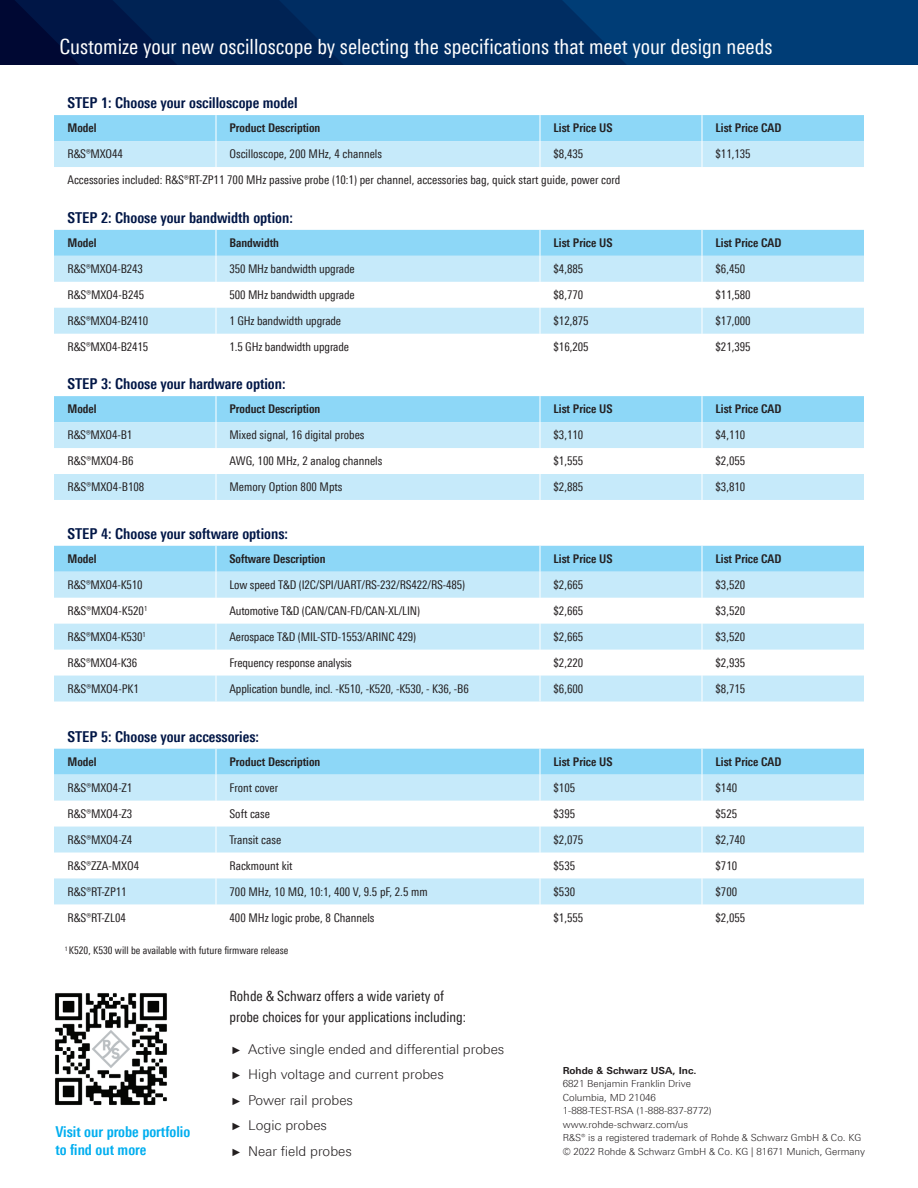
<style>
.page{position:relative;width:918px;height:1188px;background:#fff}
.page>*{position:absolute;margin:0;border:0;box-sizing:border-box;transform-origin:0 0}
.t1{font:21px "Linotype Univers 420 Cn";color:#fff}
.t2{font:700 15px "Linotype Univers 620 Cn";color:#001646}
.t3{font:700 15px/18px "Linotype Univers 620 Cn";color:#00aeef}
.t4{font:14.25px/21px "Linotype Univers 420 Cn";color:#231f20}
.t5{font:300 13.5px/25.5px "Linotype Univers 330";color:#231f20}
.t6{font:12px "Linotype Univers 420 Cn";color:#231f20}
.t7{font:700 12px "Linotype Univers 620 Cn";color:#231f20}
.t8{font:10.5px "Linotype Univers 420 Cn";color:#231f20}
.t9{font:300 9.75px/13.5px "Linotype Univers 330";color:#231f20}
.t10{font:700 9.75px "Linotype Univers 630";color:#231f20}
.s1{font-family:"Arial";font-weight:400;font-size:10.5px}
</style>
<div class="page">
<svg style="left:54px;top:115px;width:810px;height:52px"></svg>
<svg style="left:14px;top:0;width:98px;height:65px;fill:#001646"></svg>
<svg style="left:112px;top:0;width:167px;height:65px;fill:#002354"></svg>
<svg style="left:279px;top:0;width:639px;height:65px"></svg>
<svg style="left:54px;top:229px;width:810px;height:1px"></svg>
<svg style="left:54px;top:230px;width:810px;height:104px"></svg>
<svg style="left:54px;top:396px;width:810px;height:104px"></svg>
<svg style="left:54px;top:545px;width:810px;height:1px"></svg>
<svg style="left:54px;top:546px;width:810px;height:156px"></svg>
<svg style="left:54px;top:748px;width:810px;height:1px"></svg>
<svg style="left:54px;top:749px;width:810px;height:156px"></svg>
<img style="left:55px;top:993px;width:112px;height:112px">
<h1 class="t1" style="left:59px;top:34px;width:715px">Customize your new oscilloscope by selecting the specifications that meet your design needs</h1>
<p class="t2" style="left:68px;top:94px;width:232px">STEP 1: Choose your oscilloscope model</p>
<p class="t7" style="left:68px;top:121px;width:31px">Model</p>
<p class="t7" style="left:230px;top:121px;width:92px">Product Description</p>
<p class="t7" style="left:554px;top:121px;width:61px">List Price US</p>
<p class="t7" style="left:716px;top:121px;width:67px">List Price CAD</p>
<p class="t6" style="left:68px;top:147px;width:57px">R&amp;S®MXO44</p>
<p class="t6" style="left:230px;top:147px;width:154px">Oscilloscope, 200 MHz, 4 channels</p>
<p class="t6" style="left:554px;top:147px;width:31px">$8,435</p>
<p class="t6" style="left:716px;top:147px;width:37px">$11,135</p>
<p class="t6" style="left:68px;top:173px;width:554px">Accessories included: R&amp;S®RT-ZP11 700 MHz passive probe (10:1) per channel, accessories bag, quick start guide, power cord</p>
<p class="t2" style="left:68px;top:209px;width:227px">STEP 2: Choose your bandwidth option:</p>
<p class="t7" style="left:68px;top:236px;width:31px">Model</p>
<p class="t7" style="left:230px;top:236px;width:51px">Bandwidth</p>
<p class="t7" style="left:554px;top:236px;width:61px">List Price US</p>
<p class="t7" style="left:716px;top:236px;width:67px">List Price CAD</p>
<p class="t6" style="left:68px;top:262px;width:77px">R&amp;S®MXO4-B243</p>
<p class="t6" style="left:230px;top:262px;width:127px">350 MHz bandwidth upgrade</p>
<p class="t6" style="left:554px;top:262px;width:31px">$4,885</p>
<p class="t6" style="left:716px;top:262px;width:31px">$6,450</p>
<p class="t6" style="left:68px;top:288px;width:78px">R&amp;S®MXO4-B245</p>
<p class="t6" style="left:230px;top:288px;width:127px">500 MHz bandwidth upgrade</p>
<p class="t6" style="left:554px;top:288px;width:31px">$8,770</p>
<p class="t6" style="left:716px;top:288px;width:37px">$11,580</p>
<p class="t6" style="left:68px;top:314px;width:82px">R&amp;S®MXO4-B2410</p>
<p class="t6" style="left:230px;top:314px;width:113px">1 GHz bandwidth upgrade</p>
<p class="t6" style="left:554px;top:314px;width:37px">$12,875</p>
<p class="t6" style="left:716px;top:314px;width:37px">$17,000</p>
<p class="t6" style="left:68px;top:340px;width:82px">R&amp;S®MXO4-B2415</p>
<p class="t6" style="left:230px;top:340px;width:121px">1.5 GHz bandwidth upgrade</p>
<p class="t6" style="left:554px;top:340px;width:37px">$16,205</p>
<p class="t6" style="left:716px;top:340px;width:37px">$21,395</p>
<p class="t2" style="left:68px;top:375px;width:220px">STEP 3: Choose your hardware option:</p>
<p class="t7" style="left:68px;top:402px;width:31px">Model</p>
<p class="t7" style="left:230px;top:402px;width:92px">Product Description</p>
<p class="t7" style="left:554px;top:402px;width:61px">List Price US</p>
<p class="t7" style="left:716px;top:402px;width:67px">List Price CAD</p>
<p class="t6" style="left:68px;top:428px;width:66px">R&amp;S®MXO4-B1</p>
<p class="t6" style="left:230px;top:428px;width:137px">Mixed signal, 16 digital probes</p>
<p class="t6" style="left:554px;top:428px;width:31px">$3,110</p>
<p class="t6" style="left:716px;top:428px;width:31px">$4,110</p>
<p class="t6" style="left:68px;top:454px;width:68px">R&amp;S®MXO4-B6</p>
<p class="t6" style="left:230px;top:454px;width:154px">AWG, 100 MHz, 2 analog channels</p>
<p class="t6" style="left:554px;top:454px;width:31px">$1,555</p>
<p class="t6" style="left:716px;top:454px;width:31px">$2,055</p>
<p class="t6" style="left:68px;top:480px;width:78px">R&amp;S®MXO4-B108</p>
<p class="t6" style="left:230px;top:480px;width:115px">Memory Option 800 Mpts</p>
<p class="t6" style="left:554px;top:480px;width:31px">$2,885</p>
<p class="t6" style="left:716px;top:480px;width:31px">$3,810</p>
<p class="t2" style="left:68px;top:525px;width:222px">STEP 4: Choose your software options:</p>
<p class="t7" style="left:68px;top:552px;width:31px">Model</p>
<p class="t7" style="left:230px;top:552px;width:98px">Software Description</p>
<p class="t7" style="left:554px;top:552px;width:61px">List Price US</p>
<p class="t7" style="left:716px;top:552px;width:67px">List Price CAD</p>
<p class="t6" style="left:68px;top:578px;width:77px">R&amp;S®MXO4-K510</p>
<p class="t6" style="left:230px;top:578px;width:237px">Low speed T&amp;D (I2C/SPI/UART/RS-232/RS422/RS-485)</p>
<p class="t6" style="left:554px;top:578px;width:31px">$2,665</p>
<p class="t6" style="left:716px;top:578px;width:31px">$3,520</p>
<p class="t6" style="left:68px;top:604px;width:81px">R&amp;S®MXO4-K520<sup>1</sup></p>
<p class="t6" style="left:230px;top:604px;width:192px">Automotive T&amp;D (CAN/CAN-FD/CAN-XL/LIN)</p>
<p class="t6" style="left:554px;top:604px;width:31px">$2,665</p>
<p class="t6" style="left:716px;top:604px;width:31px">$3,520</p>
<p class="t6" style="left:68px;top:630px;width:80px">R&amp;S®MXO4-K530<sup>1</sup></p>
<p class="t6" style="left:230px;top:630px;width:188px">Aerospace T&amp;D (MIL-STD-1553/ARINC 429)</p>
<p class="t6" style="left:554px;top:630px;width:31px">$2,665</p>
<p class="t6" style="left:716px;top:630px;width:31px">$3,520</p>
<p class="t6" style="left:68px;top:656px;width:71px">R&amp;S®MXO4-K36</p>
<p class="t6" style="left:230px;top:656px;width:124px">Frequency response analysis</p>
<p class="t6" style="left:554px;top:656px;width:31px">$2,220</p>
<p class="t6" style="left:716px;top:656px;width:31px">$2,935</p>
<p class="t6" style="left:68px;top:682px;width:73px">R&amp;S®MXO4-PK1</p>
<p class="t6" style="left:230px;top:682px;width:241px">Application bundle, incl. -K510, -K520, -K530, - K36, -B6</p>
<p class="t6" style="left:554px;top:682px;width:31px">$6,600</p>
<p class="t6" style="left:716px;top:682px;width:31px">$8,715</p>
<p class="t2" style="left:68px;top:728px;width:193px">STEP 5: Choose your accessories:</p>
<p class="t7" style="left:68px;top:755px;width:31px">Model</p>
<p class="t7" style="left:230px;top:755px;width:92px">Product Description</p>
<p class="t7" style="left:554px;top:755px;width:61px">List Price US</p>
<p class="t7" style="left:716px;top:755px;width:67px">List Price CAD</p>
<p class="t6" style="left:68px;top:781px;width:66px">R&amp;S®MXO4-Z1</p>
<p class="t6" style="left:230px;top:781px;width:50px">Front cover</p>
<p class="t6" style="left:554px;top:781px;width:23px">$105</p>
<p class="t6" style="left:716px;top:781px;width:23px">$140</p>
<p class="t6" style="left:68px;top:807px;width:66px">R&amp;S®MXO4-Z3</p>
<p class="t6" style="left:230px;top:807px;width:42px">Soft case</p>
<p class="t6" style="left:554px;top:807px;width:23px">$395</p>
<p class="t6" style="left:716px;top:807px;width:23px">$525</p>
<p class="t6" style="left:68px;top:833px;width:66px">R&amp;S®MXO4-Z4</p>
<p class="t6" style="left:230px;top:833px;width:53px">Transit case</p>
<p class="t6" style="left:554px;top:833px;width:31px">$2,075</p>
<p class="t6" style="left:716px;top:833px;width:31px">$2,740</p>
<p class="t6" style="left:68px;top:859px;width:73px">R&amp;S®ZZA-MXO4</p>
<p class="t6" style="left:230px;top:859px;width:65px">Rackmount kit</p>
<p class="t6" style="left:554px;top:859px;width:23px">$535</p>
<p class="t6" style="left:716px;top:859px;width:23px">$710</p>
<p class="t6" style="left:68px;top:885px;width:61px">R&amp;S®RT-ZP11</p>
<p class="t6" style="left:230px;top:885px;width:200px">700 MHz, 10 MΩ, 10:1, 400 V, 9.5 pF, 2.5 mm</p>
<p class="t6" style="left:554px;top:885px;width:23px">$530</p>
<p class="t6" style="left:716px;top:885px;width:23px">$700</p>
<p class="t6" style="left:68px;top:911px;width:60px">R&amp;S®RT-ZL04</p>
<p class="t6" style="left:230px;top:911px;width:146px">400 MHz logic probe, 8 Channels</p>
<p class="t6" style="left:554px;top:911px;width:31px">$1,555</p>
<p class="t6" style="left:716px;top:911px;width:31px">$2,055</p>
<p class="t8" style="left:65px;top:944px;width:225px"><sup>1</sup> K520, K530 will be available with future firmware release</p>
<p class="t3" style="left:56px;top:1123px;width:136px">Visit our probe portfolio to find out more</p>
<p class="t4" style="left:230px;top:985px;width:238px">Rohde &amp; Schwarz offers a wide variety of probe choices for your applications including:</p>
<p class="t5" style="left:231px;top:1036px;width:275px"><span class="s1">►</span> Active single ended and differential probes <span class="s1">►</span> High voltage and current probes<br><span class="s1">►</span> Power rail probes<br><span class="s1">►</span> Logic probes<br><span class="s1">►</span> Near field probes</p>
<p class="t10" style="left:563px;top:1064px;width:135px">Rohde &amp; Schwarz USA, Inc.</p>
<p class="t9" style="left:563px;top:1077px;width:304px">6821 Benjamin Franklin Drive<br>Columbia, MD 21046<br>1-888-TEST-RSA (1-888-837-8772)<br>www.rohde-schwarz.com/us<br>R&amp;S® is a registered trademark of Rohde &amp; Schwarz GmbH &amp; Co. KG © 2022 Rohde &amp; Schwarz GmbH &amp; Co. KG | 81671 Munich, Germany</p>
</div>
